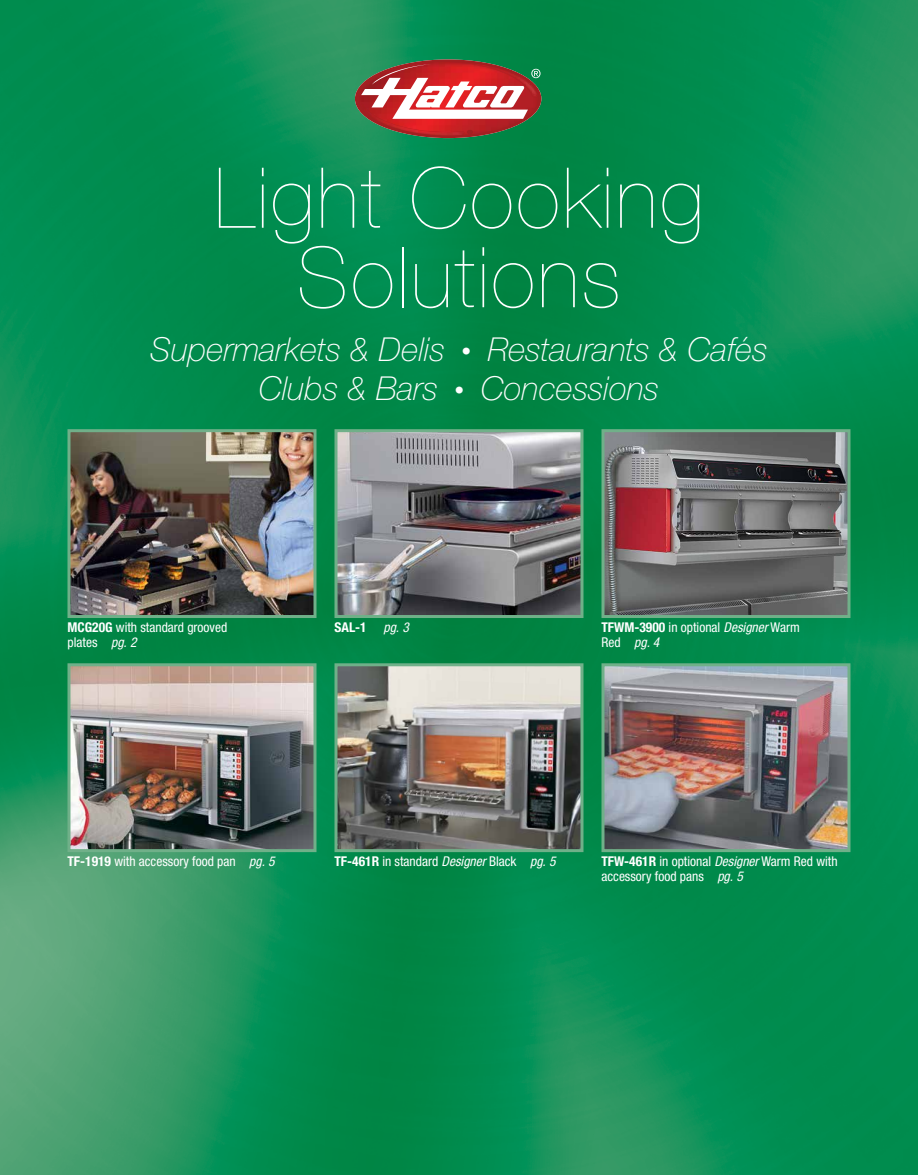
<style>
.page{position:relative;width:918px;height:1175px;background:#fff}
.page>*{position:absolute;margin:0;border:0;box-sizing:border-box;transform-origin:0 0}
.t1{font:200 84px/79.5px "Helvetica Neue LT Std";letter-spacing:.03em;color:#fff;text-align:center}
.t2{font:italic 100 33px/39px "Helvetica Neue LT Std";color:#fff;text-align:center}
.t3{font:condensed 13.5px/15px "Helvetica Neue LT Std";color:#fff}
.t4{font:700 condensed 13.5px "Helvetica Neue LT Std";color:#fff}
.s1{font-size:19.5px}
.s2{font-weight:700}
.s3{font-style:italic}
.s4{font-weight:400;font-style:italic}
</style>
<div class="page">
<img style="left:0;top:0;width:918px;height:1174px">
<img style="left:338px;top:433px;width:242px;height:181px">
<div style="left:334px;top:429px;width:250px;height:189px;border:3px solid #70b089"></div>
<img style="left:72px;top:433px;width:240px;height:181px">
<div style="left:68px;top:429px;width:248px;height:189px;border:3px solid #70b089"></div>
<img style="left:72px;top:667px;width:240px;height:181px">
<div style="left:68px;top:663px;width:248px;height:189px;border:3px solid #70b089"></div>
<img style="left:338px;top:667px;width:242px;height:181px">
<div style="left:334px;top:663px;width:250px;height:189px;border:3px solid #70b089"></div>
<img style="left:606px;top:433px;width:240px;height:181px">
<div style="left:602px;top:429px;width:248px;height:189px;border:3px solid #70b089"></div>
<img style="left:606px;top:667px;width:240px;height:181px">
<div style="left:602px;top:663px;width:248px;height:189px;border:3px solid #70b089"></div>
<img style="left:359px;top:62px;width:179px;height:74px">
<img style="left:439px;top:61px;width:100px;height:3px">
<img style="left:456px;top:62px;width:81px;height:2px">
<img style="left:463px;top:63px;width:73px;height:1px">
<img style="left:361px;top:119px;width:103px;height:17px">
<svg style="left:360px;top:64px;width:181px;height:55px"></svg>
<h1 class="t1" style="left:214px;top:158px;width:491px">Light Cooking<br>Solutions</h1>
<h2 class="t2" style="left:150px;top:329px;width:619px">Supermarkets &amp; Delis <span class="s1">•</span> Restaurants &amp; Cafés<br>Clubs &amp; Bars <span class="s1">•</span> Concessions</h2>
<p class="t3" style="left:68px;top:620px;width:161px"><span class="s2">MCG20G</span> with standard grooved plates <span class="s3">pg. 2</span></p>
<p class="t4" style="left:335px;top:619px;width:76px">SAL-1 <span class="s4">pg. 3</span></p>
<p class="t3" style="left:602px;top:620px;width:200px"><span class="s2">TFWM-3900</span> in optional <span class="s3">Designer</span> Warm<br>Red <span class="s3">pg. 4</span></p>
<p class="t3" style="left:68px;top:854px;width:209px"><span class="s2">TF-1919</span> with accessory food pan <span class="s3">pg. 5</span></p>
<p class="t3" style="left:335px;top:854px;width:223px"><span class="s2">TF-461R</span> in standard <span class="s3">Designer</span> Black <span class="s3">pg. 5</span></p>
<p class="t3" style="left:602px;top:854px;width:238px"><span class="s2">TFW-461R</span> in optional <span class="s3">Designer</span> Warm Red with accessory food pans <span class="s3">pg. 5</span></p>
</div>
